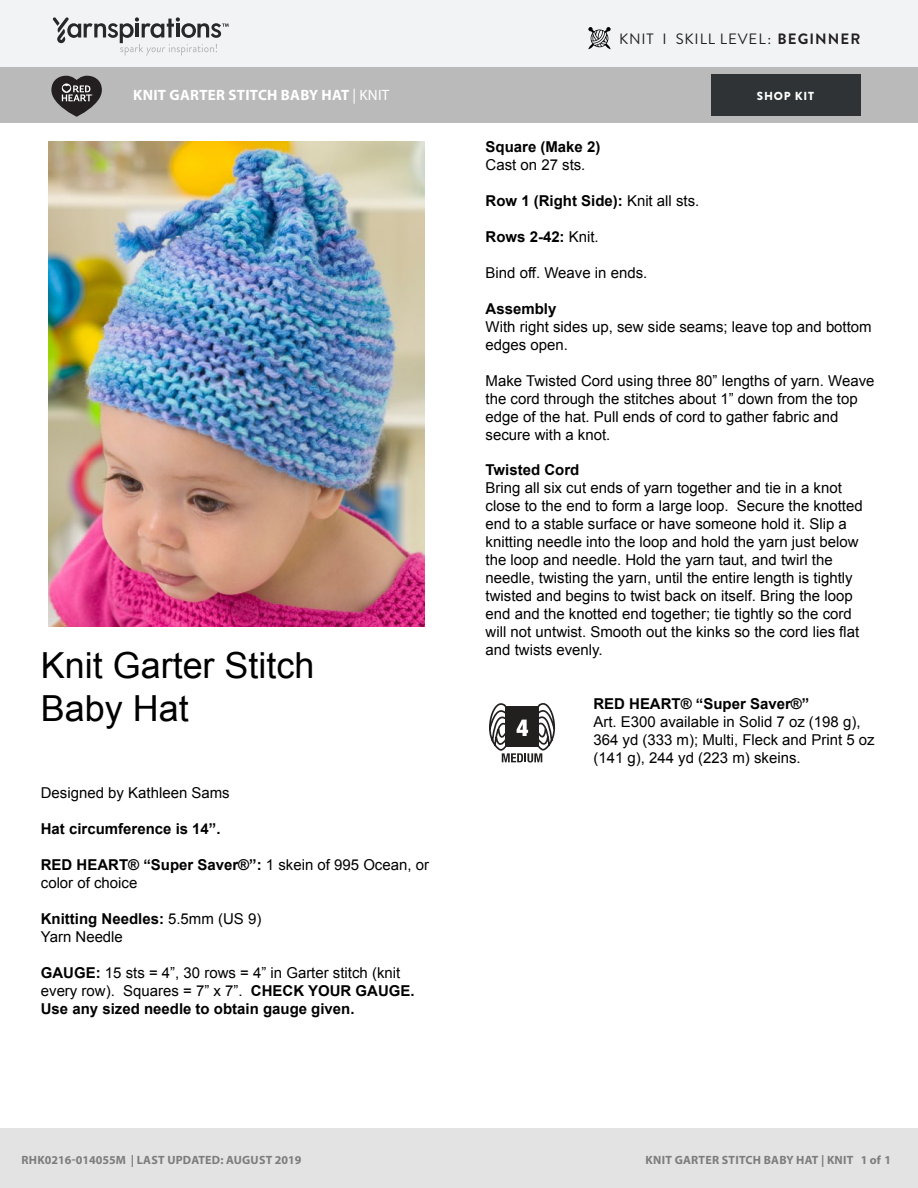
<style>
.page{position:relative;width:918px;height:1188px;background:#fff}
.page>*{position:absolute;margin:0;border:0;box-sizing:border-box;transform-origin:0 0}
.t1{font:36px/43.2px "Arial";color:#000}
.t2{font:15px/18px "Arial";color:#000}
.t3{font:700 15px/18px "Arial";color:#000}
.Pattern_Title{font:700 15px "Myriad Pro";letter-spacing:.02em;color:#fff}
.Skill_Level{font:15px "Brandon Grotesque";letter-spacing:.055em;color:#231f20}
.t4{font:12.3px "Helvetica";color:#000}
.t5{font:700 12px "Myriad Pro";letter-spacing:.02em;color:#7d7d7d}
.t6{font:900 11.7px "Brandon Grotesque";letter-spacing:.065em;color:#fff}
.s1{font-weight:700}
.s2{font-weight:400}
</style>
<div class="page">
<div style="left:0;top:0;width:918px;height:68px;background:#f2f3f4"></div>
<div style="left:0;top:68px;width:918px;height:55px;background:#bbbaba"></div>
<svg style="left:53px;top:17px;width:176px;height:39px"></svg>
<div style="left:711px;top:74px;width:150px;height:42px;background:#2f3336"></div>
<svg style="left:51px;top:76px;width:51px;height:41px"></svg>
<div style="left:0;top:1128px;width:918px;height:60px;background:#e4e3e3"></div>
<img style="left:48px;top:141px;width:376px;height:485px">
<svg style="left:489px;top:703px;width:67px;height:60px"></svg>
<svg style="left:588px;top:27px;width:23px;height:22px"></svg>
<p class="Skill_Level" style="left:619px;top:29px;width:243px">KNIT I SKILL LEVEL: <span class="s1">BEGINNER</span></p>
<p class="Pattern_Title" style="left:133px;top:85px;width:258px">KNIT GARTER STITCH BABY HAT <span class="s2">| KNIT</span></p>
<p class="t6" style="left:757px;top:88px;width:59px">SHOP KIT</p>
<p class="t1" style="left:41px;top:644px;width:275px">Knit Garter Stitch<br>Baby Hat</p>
<p class="t2" style="left:41px;top:784px;width:190px">Designed by Kathleen Sams</p>
<p class="t3" style="left:41px;top:820px;width:181px">Hat circumference is 14”.</p>
<p class="t3" style="left:41px;top:856px;width:390px">RED HEART® “Super Saver®”: <span class="s2">1 skein of 995 Ocean, or</span></p>
<p class="t2" style="left:41px;top:874px;width:98px">color of choice</p>
<p class="t2" style="left:41px;top:910px;width:222px"><span class="s1">Knitting Needles:</span> 5.5mm (US 9)<br>Yarn Needle</p>
<p class="t2" style="left:41px;top:964px;width:375px"><span class="s1">GAuGE:</span> 15 sts = 4”, 30 rows = 4” in Garter stitch (knit every row). Squares = 7” x 7”. <span class="s1">CHECK YOuR GAuGE. use any sized needle to obtain gauge given.</span></p>
<p class="t3" style="left:486px;top:138px;width:116px">Square (Make 2)<br><span class="s2">Cast on 27 sts.</span></p>
<p class="t3" style="left:486px;top:192px;width:215px">Row 1 (Right Side): <span class="s2">Knit all sts.</span></p>
<p class="t3" style="left:486px;top:228px;width:115px">Rows 2-42: <span class="s2">Knit.</span></p>
<p class="t2" style="left:486px;top:264px;width:163px">Bind off. Weave in ends.</p>
<p class="t2" style="left:486px;top:299px;width:388px"><span class="s1">Assembly<br></span>With right sides up, sew side seams; leave top and bottom edges open.</p>
<p class="t2" style="left:486px;top:371px;width:390px">Make Twisted Cord using three 80” lengths of yarn. Weave the cord through the stitches about 1” down from the top edge of the hat. Pull ends of cord to gather fabric and secure with a knot.</p>
<p class="t2" style="left:486px;top:461px;width:379px"><span class="s1">Twisted Cord<br></span>Bring all six cut ends of yarn together and tie in a knot close to the end to form a large loop. Secure the knotted end to a stable surface or have someone hold it. Slip a knitting needle into the loop and hold the yarn just below the loop and needle. Hold the yarn taut, and twirl the needle, twisting the yarn, until the entire length is tightly twisted and begins to twist back on itself. Bring the loop end and the knotted end together; tie tightly so the cord will not untwist. Smooth out the kinks so the cord lies flat and twists evenly.</p>
<p class="t2" style="left:593px;top:695px;width:283px"><span class="s1">RED HEART® “Super Saver®”<br></span>Art. E300 available in Solid 7 oz (198 g), 364 yd (333 m); Multi, Fleck and Print 5 oz (141 g), 244 yd (223 m) skeins.</p>
<p class="t5" style="left:22px;top:1152px;width:281px">RHK0216-014055M | LAST UPDATED: AUGUST 2019</p>
<p class="t5" style="left:646px;top:1152px;width:247px">KNIT GARTER STITCH BABY HAT | KNIT 1 of 1</p>
<p class="t4" style="left:129px;top:1152px;width:150px">Greenville, SC 29612-0229</p>
</div>
